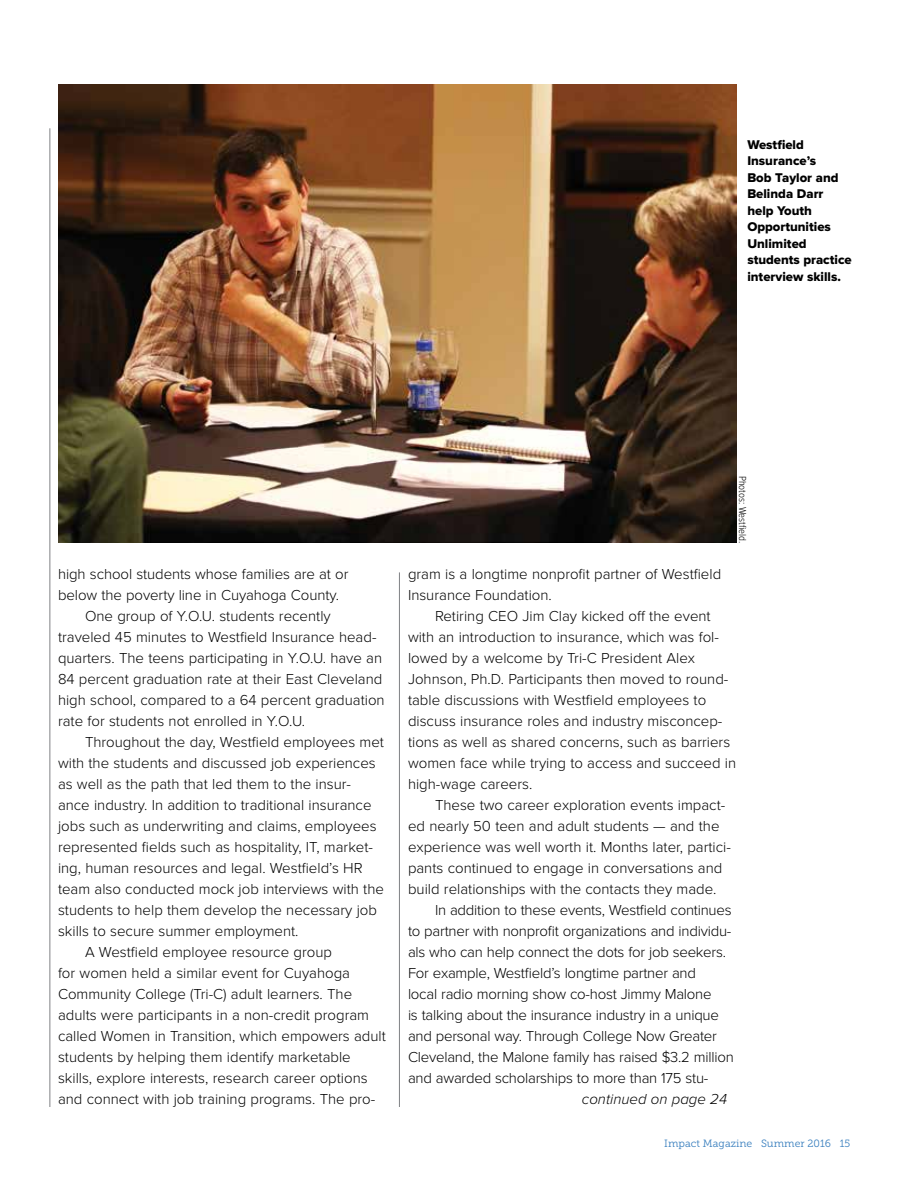
<style>
.page{position:relative;width:918px;height:1188px;background:#fff}
.page>*{position:absolute;margin:0;border:0;box-sizing:border-box;transform-origin:0 0}
.t1{font:300 15px/21px "Proxima Nova";color:#000}
.t2{font:italic 300 15px "Proxima Nova";color:#000}
.t3{font:13.2px/16.5px "Proxima Nova Extrabld";color:#000}
.t4{font:10.5px "Museo Slab 300";color:#367dbd}
.t5{font:300 10.5px "Proxima Nova Cond";color:#000}
</style>
<div class="page">
<hr style="left:50px;top:128px;width:1px;height:979px;background:#808285">
<hr style="left:399px;top:572px;width:1px;height:535px;background:#808285">
<img style="left:58px;top:85px;width:678px;height:458px">
<p class="t3" style="left:747px;top:136px;width:106px">Westfield<br>Insurance’s<br>Bob Taylor and<br>Belinda Darr help Youth<br>Opportunities<br>Unlimited students practice interview skills.</p>
<p class="t1" style="left:58px;top:564px;width:292px">high school students whose families are at or</p>
<p class="t1" style="left:58px;top:585px;width:282px">below the poverty line in Cuyahoga County.</p>
<p class="t1" style="left:85px;top:606px;width:247px">One group of Y.O.U. students recently</p>
<p class="t1" style="left:58px;top:627px;width:320px">traveled 45 minutes to Westfield Insurance head-</p>
<p class="t1" style="left:58px;top:648px;width:326px">quarters. The teens participating in Y.O.U. have an</p>
<p class="t1" style="left:58px;top:669px;width:326px">84 percent graduation rate at their East Cleveland</p>
<p class="t1" style="left:58px;top:690px;width:328px">high school, compared to a 64 percent graduation</p>
<p class="t1" style="left:58px;top:711px;width:249px">rate for students not enrolled in Y.O.U.</p>
<p class="t1" style="left:85px;top:732px;width:301px">Throughout the day, Westfield employees met</p>
<p class="t1" style="left:58px;top:753px;width:319px">with the students and discussed job experiences</p>
<p class="t1" style="left:58px;top:774px;width:295px">as well as the path that led them to the insur-</p>
<p class="t1" style="left:58px;top:795px;width:315px">ance industry. In addition to traditional insurance</p>
<p class="t1" style="left:58px;top:816px;width:320px">jobs such as underwriting and claims, employees</p>
<p class="t1" style="left:58px;top:837px;width:317px">represented fields such as hospitality, IT, market-</p>
<p class="t1" style="left:58px;top:858px;width:306px">ing, human resources and legal. Westfield’s HR</p>
<p class="t1" style="left:58px;top:879px;width:327px">team also conducted mock job interviews with the</p>
<p class="t1" style="left:58px;top:900px;width:321px">students to help them develop the necessary job</p>
<p class="t1" style="left:58px;top:921px;width:242px">skills to secure summer employment.</p>
<p class="t1" style="left:85px;top:942px;width:248px">A Westfield employee resource group</p>
<p class="t1" style="left:58px;top:963px;width:294px">for women held a similar event for Cuyahoga</p>
<p class="t1" style="left:58px;top:984px;width:296px">Community College (Tri-C) adult learners. The</p>
<p class="t1" style="left:58px;top:1005px;width:313px">adults were participants in a non-credit program</p>
<p class="t1" style="left:58px;top:1026px;width:329px">called Women in Transition, which empowers adult</p>
<p class="t1" style="left:58px;top:1047px;width:294px">students by helping them identify marketable</p>
<p class="t1" style="left:58px;top:1068px;width:311px">skills, explore interests, research career options</p>
<p class="t1" style="left:58px;top:1089px;width:319px">and connect with job training programs. The pro-</p>
<p class="t5" style="left:748px;top:476px;width:69px;rotate:90deg">Photos: Westfield.</p>
<p class="t1" style="left:408px;top:564px;width:315px">gram is a longtime nonprofit partner of Westfield<br>Insurance Foundation.</p>
<p class="t1" style="left:408px;top:606px;width:330px;text-indent:27px">Retiring CEO Jim Clay kicked off the event with an introduction to insurance, which was fol&shy;lowed by a welcome by Tri-C President Alex Johnson, Ph.D. Participants then moved to round&shy;table discussions with Westfield employees to discuss insurance roles and industry misconcep&shy;tions as well as shared concerns, such as barriers women face while trying to access and succeed in high-wage careers.</p>
<p class="t1" style="left:435px;top:795px;width:292px">These two career exploration events impact-</p>
<p class="t1" style="left:408px;top:816px;width:313px">ed nearly 50 teen and adult students — and the</p>
<p class="t1" style="left:408px;top:837px;width:324px">experience was well worth it. Months later, partici-</p>
<p class="t1" style="left:408px;top:858px;width:316px">pants continued to engage in conversations and</p>
<p class="t1" style="left:408px;top:879px;width:310px">build relationships with the contacts they made.</p>
<p class="t1" style="left:435px;top:900px;width:298px">In addition to these events, Westfield continues</p>
<p class="t1" style="left:408px;top:921px;width:325px">to partner with nonprofit organizations and individu-</p>
<p class="t1" style="left:408px;top:942px;width:320px">als who can help connect the dots for job seekers.</p>
<p class="t1" style="left:408px;top:963px;width:290px">For example, Westfield’s longtime partner and</p>
<p class="t1" style="left:408px;top:984px;width:305px">local radio morning show co-host Jimmy Malone</p>
<p class="t1" style="left:408px;top:1005px;width:313px">is talking about the insurance industry in a unique</p>
<p class="t1" style="left:408px;top:1026px;width:310px">and personal way. Through College Now Greater</p>
<p class="t1" style="left:408px;top:1047px;width:327px">Cleveland, the Malone family has raised $3.2 million</p>
<p class="t1" style="left:408px;top:1068px;width:302px">and awarded scholarships to more than 175 stu-</p>
<p class="t2" style="left:582px;top:1091px;width:147px">continued on page 24</p>
<p class="t4" style="left:664px;top:1138px;width:188px">Impact Magazine Summer 2016 15</p>
</div>
